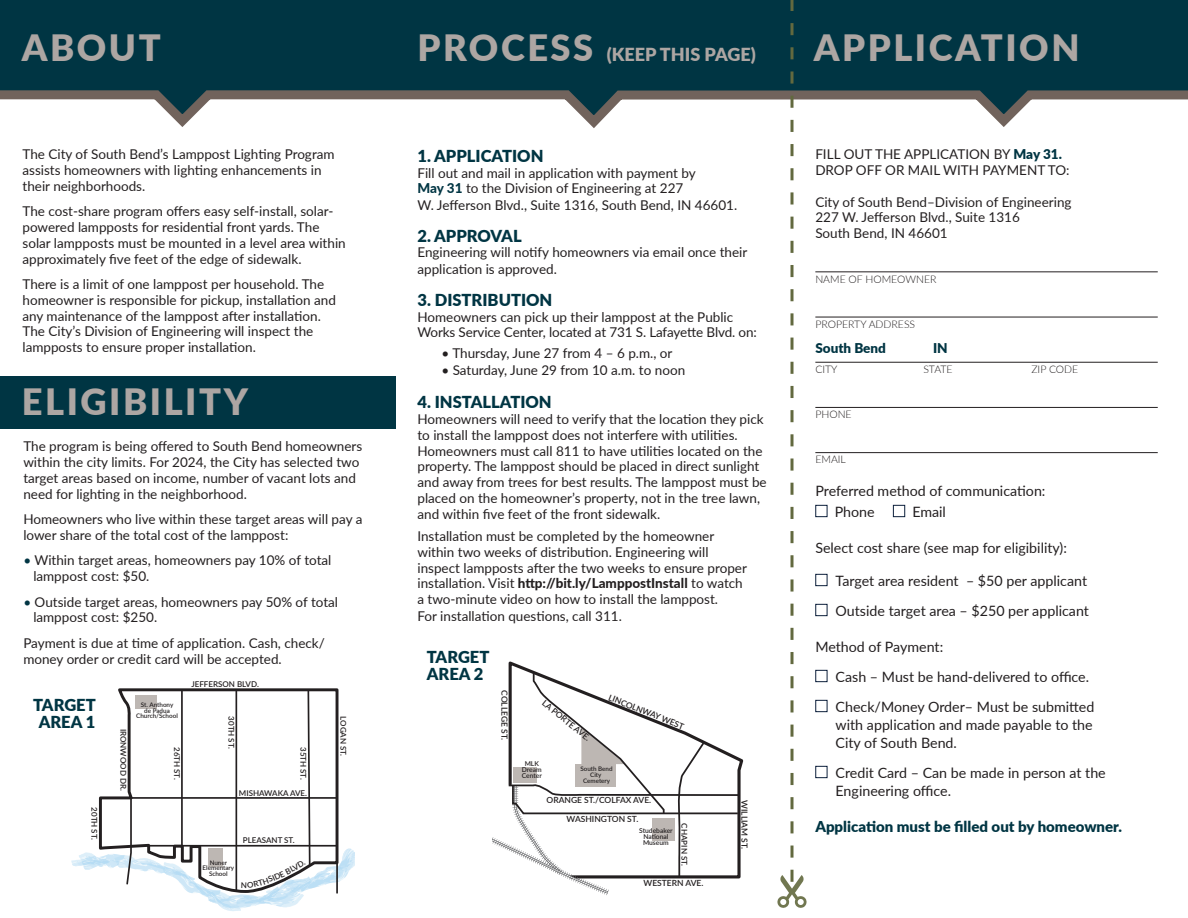
<style>
.page{position:relative;width:1188px;height:918px;background:#fff}
.page>*{position:absolute;margin:0;border:0;box-sizing:border-box;transform-origin:0 0}
.t1{font:900 36.3px "Lato";letter-spacing:.07em;color:#ada6a3}
.t2{font:900 18px "Lato";color:#ada6a3}
.t3{font:900 16.5px/16.8px "Lato";color:#003543;text-align:center}
.t4{font:900 15px "Lato";color:#003543}
.t5{font:14.25px/30px "Lato";color:#231f20}
.t6{font:13.5px/15.8px "Lato";color:#231f20}
.t7{font:900 13.5px "Lato";color:#003543}
.t8{font:300 10.5px "Lato";color:#231f20}
.t9{font:600 8.4px "Lato";color:#231f20}
.t10{font:600 7.95px "Lato";color:#231f20}
.t11{font:600 6.75px/5.8px "Lato";color:#231f20;text-align:center}
.t12{font:600 6.3px/5.6px "Lato";color:#231f20;text-align:center}
.s1{color:#003543}
.s2{font-size:36.3px}
.s3{font-weight:800;color:#003543}
.s4{font-weight:800}
.s5{font-weight:900;color:#003543}
</style>
<div class="page">
<div style="left:0;top:376px;width:395px;height:52px;background:#003543"></div>
<div style="left:792px;top:0;width:396px;height:96px;background:#003543"></div>
<div style="left:0;top:0;width:394px;height:96px;background:#003543"></div>
<div style="left:394px;top:0;width:399px;height:96px;background:#003543"></div>
<svg style="left:0;top:90px;width:1188px;height:38px"></svg>
<div style="left:815px;top:505px;width:12px;height:12px;border:1px solid #0c1f3b"></div>
<div style="left:893px;top:505px;width:12px;height:12px;border:1px solid #0c1f3b"></div>
<div style="left:815px;top:574px;width:12px;height:12px;border:1px solid #0c1f3b"></div>
<div style="left:815px;top:604px;width:12px;height:12px;border:1px solid #0c1f3b"></div>
<div style="left:815px;top:670px;width:12px;height:12px;border:1px solid #0c1f3b"></div>
<div style="left:815px;top:700px;width:12px;height:12px;border:1px solid #0c1f3b"></div>
<div style="left:815px;top:766px;width:12px;height:12px;border:1px solid #0c1f3b"></div>
<hr style="left:815px;top:271px;width:343px;height:1px;background:#231f20">
<hr style="left:815px;top:317px;width:343px;height:1px;background:#231f20">
<hr style="left:815px;top:362px;width:343px;height:1px;background:#231f20">
<hr style="left:815px;top:407px;width:343px;height:1px;background:#231f20">
<hr style="left:815px;top:452px;width:343px;height:1px;background:#231f20">
<svg style="left:777px;top:0;width:30px;height:908px"></svg>
<svg style="left:493px;top:671px;width:248px;height:224px"></svg>
<svg style="left:71px;top:688px;width:284px;height:223px"></svg>
<h1 class="t1" style="left:22px;top:20px;width:140px">ABOUT</h1>
<p class="t6" style="left:23px;top:146px;width:314px">The City of South Bend’s Lamppost Lighting Program assists homeowners with lighting enhancements in their neighborhoods.</p>
<p class="t6" style="left:23px;top:203px;width:325px">The cost-share program offers easy self-install, solar&shy;powered lampposts for residential front yards. The solar lampposts must be mounted in a level area within approximately five feet of the edge of sidewalk.</p>
<p class="t6" style="left:23px;top:276px;width:315px">There is a limit of one lamppost per household. The homeowner is responsible for pickup, installation and any maintenance of the lamppost after installation.<br>The City’s Division of Engineering will inspect the lampposts to ensure proper installation.</p>
<h1 class="t1" style="left:22px;top:375px;width:228px">ELIGIBILITY</h1>
<p class="t6" style="left:23px;top:438px;width:341px">The program is being offered to South Bend homeowners within the city limits. For 2024, the City has selected two target areas based on income, number of vacant lots and need for lighting in the neighborhood.</p>
<p class="t6" style="left:23px;top:511px;width:341px">Homeowners who live within these target areas will pay a lower share of the total cost of the lamppost:</p>
<p class="t6" style="left:33px;top:552px;width:300px;text-indent:-10px"><span class="s1">•</span> Within target areas, homeowners pay 10% of total lamppost cost: $50.</p>
<p class="t6" style="left:33px;top:593px;width:306px;text-indent:-10px"><span class="s1">•</span> Outside target areas, homeowners pay 50% of total lamppost cost: $250.</p>
<p class="t6" style="left:23px;top:635px;width:303px">Payment is due at time of application. Cash, check/ money order or credit card will be accepted.</p>
<p class="t3" style="left:33px;top:696px;width:64px">TARGET<br>AREA 1</p>
<p class="t10" style="left:100px;top:807px;width:34px;rotate:90deg">20TH ST.</p>
<p class="t10" style="left:129px;top:729px;width:63px;rotate:90deg">IRONWOOD DR.</p>
<p class="t12" style="left:136px;top:702px;width:43px">St. Anthony<br>de Padua<br>Church/School</p>
<p class="t10" style="left:183px;top:747px;width:34px;rotate:90deg">26TH ST.</p>
<p class="t10" style="left:191px;top:679px;width:69px">JEFFERSON BLVD.</p>
<p class="t10" style="left:237px;top:716px;width:34px;rotate:90deg">30TH ST.</p>
<p class="t10" style="left:309px;top:747px;width:34px;rotate:90deg">35TH ST.</p>
<p class="t10" style="left:239px;top:787px;width:70px">MISHAWAKA AVE.</p>
<p class="t12" style="left:203px;top:859px;width:33px">Nuner<br>Elementary<br>School</p>
<p class="t10" style="left:243px;top:835px;width:53px">PLEASANT ST.</p>
<p class="t10" style="left:349px;top:716px;width:42px;rotate:90deg">LOGAN ST.</p>
<h2 class="t2" style="left:417px;top:41px;width:340px"><span class="s2">PROCESS</span> (KEEP THIS PAGE)</h2>
<h1 class="t1" style="left:814px;top:20px;width:267px">APPLICATION</h1>
<p class="t3" style="left:417px;top:147px;width:128px">1. APPLICATION</p>
<p class="t6" style="left:417px;top:164px;width:321px;line-height:16.2px">Fill out and mail in application with payment by<br><span class="s3">May 31</span> to the Division of Engineering at 227<br>W. Jefferson Blvd., Suite 1316, South Bend, IN 46601.</p>
<p class="t3" style="left:417px;top:227px;width:106px">2. APPROVAL</p>
<p class="t6" style="left:417px;top:244px;width:331px;line-height:16.5px">Engineering will notify homeowners via email once their application is approved.</p>
<p class="t3" style="left:417px;top:291px;width:137px">3. DISTRIBUTION</p>
<p class="t6" style="left:417px;top:308px;width:341px">Homeowners can pick up their lamppost at the Public<br>Works Service Center, located at 731 S. Lafayette Blvd. on:</p>
<p class="t6" style="left:441px;top:345px;width:233px">• Thursday, June 27 from 4 – 6 p.m., or</p>
<p class="t6" style="left:441px;top:361px;width:245px">• Saturday, June 29 from 10 a.m. to noon</p>
<p class="t3" style="left:417px;top:393px;width:136px">4. INSTALLATION</p>
<p class="t6" style="left:417px;top:411px;width:351px">Homeowners will need to verify that the location they pick to install the lamppost does not interfere with utilities.<br>Homeowners must call 811 to have utilities located on the property. The lamppost should be placed in direct sunlight and away from trees for best results. The lamppost must be placed on the homeowner’s property, not in the tree lawn, and within five feet of the front sidewalk.</p>
<p class="t6" style="left:417px;top:528px;width:331px">Installation must be completed by the homeowner within two weeks of distribution. Engineering will inspect lampposts after the two weeks to ensure proper installation. Visit <span class="s4">http://bit.ly/LamppostInstall</span> to watch a two-minute video on how to install the lamppost.<br>For installation questions, call 311.</p>
<p class="t3" style="left:427px;top:648px;width:64px;text-align:left">TARGET<br>AREA 2</p>
<p class="t9" style="left:511px;top:690px;width:52px;rotate:90deg">COLLEGE ST.</p>
<p class="t9" style="left:547px;top:697px;width:60px;rotate:39deg">LA PORTE AVE.</p>
<p class="t9" style="left:611px;top:691px;width:82px;rotate:22deg">LINCOLNWAY WEST</p>
<p class="t11" style="left:522px;top:760px;width:22px">MLK<br>Dream<br>Center</p>
<p class="t12" style="left:581px;top:766px;width:34px">South Bend<br>City<br>Cemetery</p>
<p class="t9" style="left:547px;top:794px;width:106px">ORANGE ST./COLFAX AVE.</p>
<p class="t9" style="left:567px;top:813px;width:73px">WASHINGTON ST.</p>
<p class="t11" style="left:639px;top:827px;width:35px">Studebaker<br>National<br>Museum</p>
<p class="t10" style="left:690px;top:823px;width:44px;rotate:90deg">CHAPIN ST.</p>
<p class="t9" style="left:644px;top:877px;width:61px">WESTERN AVE.</p>
<p class="t9" style="left:751px;top:800px;width:51px;rotate:90deg">WILLIAM ST.</p>
<p class="t6" style="left:815px;top:146px;width:256px">FILL OUT THE APPLICATION BY <span class="s5">May 31.<br></span>DROP OFF OR MAIL WITH PAYMENT TO:</p>
<p class="t6" style="left:815px;top:193px;width:258px">City of South Bend–Division of Engineering<br>227 W. Jefferson Blvd., Suite 1316<br>South Bend, IN 46601</p>
<p class="t8" style="left:815px;top:272px;width:123px">NAME OF HOMEOWNER</p>
<p class="t8" style="left:815px;top:317px;width:101px">PROPERTY ADDRESS</p>
<p class="t8" style="left:815px;top:362px;width:24px">CITY</p>
<p class="t8" style="left:923px;top:362px;width:31px">STATE</p>
<p class="t8" style="left:1031px;top:362px;width:48px">ZIP CODE</p>
<p class="t8" style="left:815px;top:407px;width:38px">PHONE</p>
<p class="t8" style="left:815px;top:452px;width:32px">EMAIL</p>
<p class="t5" style="left:835px;top:480px;width:212px;line-height:21px;text-indent:-19px">Preferred method of communication:<br>Phone</p>
<p class="t7" style="left:815px;top:338px;width:72px">South Bend</p>
<p class="t7" style="left:933px;top:338px;width:16px">IN</p>
<p class="t5" style="left:912px;top:496px;width:35px">Email</p>
<p class="t5" style="left:815px;top:532px;width:253px">Select cost share (see map for eligibility):</p>
<p class="t5" style="left:836px;top:565px;width:255px">Target area resident – $50 per applicant<br>Outside target area – $250 per applicant</p>
<p class="t5" style="left:836px;top:631px;width:260px;text-indent:-20px">Method of Payment:<br>Cash – Must be hand-delivered to office.<br>Check/Money Order– Must be submitted</p>
<p class="t5" style="left:836px;top:715px;width:259px;line-height:18px">with application and made payable to the<br>City of South Bend.</p>
<p class="t5" style="left:836px;top:763px;width:272px;line-height:18px">Credit Card – Can be made in person at the<br>Engineering office.</p>
<p class="t4" style="left:815px;top:815px;width:308px">Application must be filled out by homeowner.</p>
</div>
